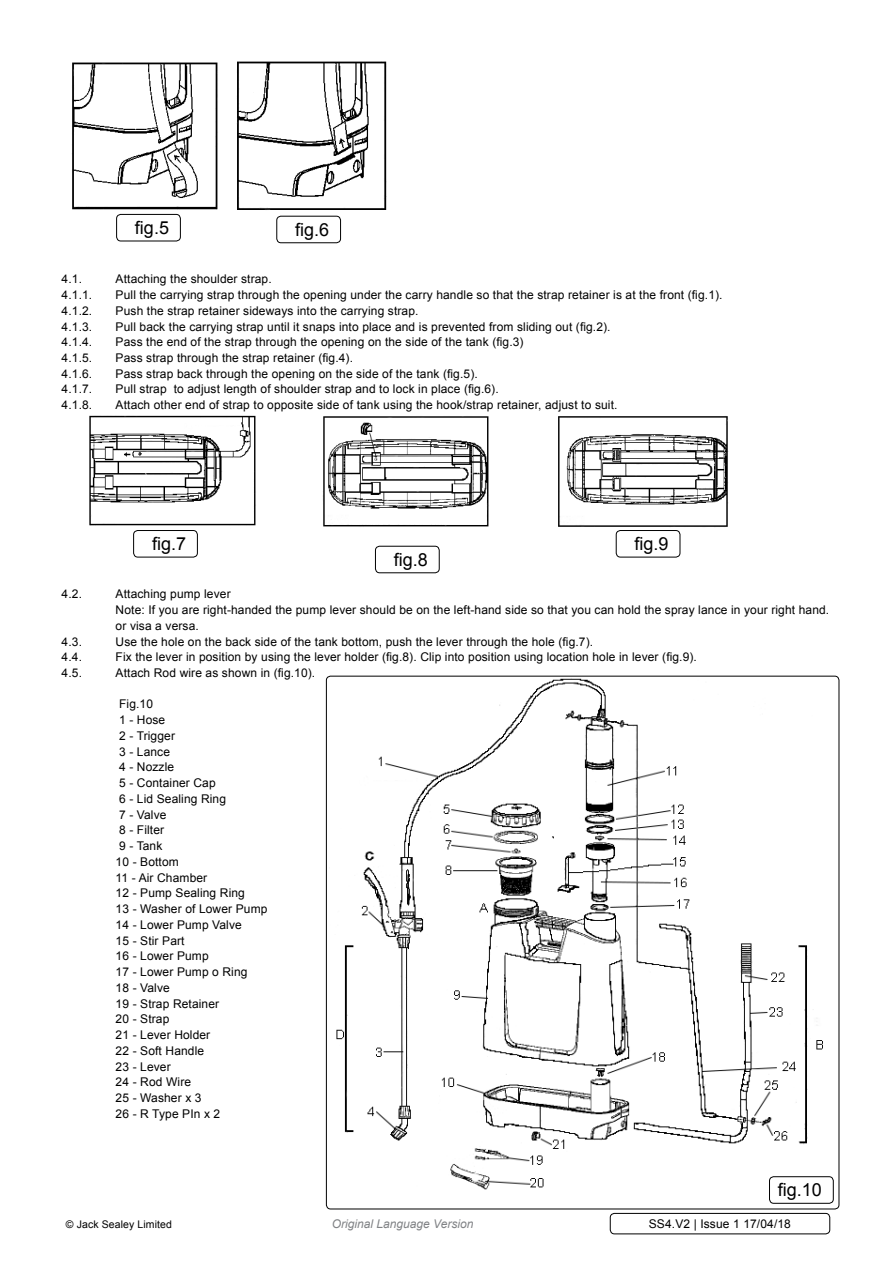
<style>
.page{position:relative;width:893px;height:1263px;background:#fff}
.page>*{position:absolute;margin:0;border:0;box-sizing:border-box;transform-origin:0 0}
.t1{font:18px "Arial";color:#000}
.t2{font:12px/15.8px "Arial";letter-spacing:.01em;color:#000}
.t3{font:italic 12px "Arial";color:#808285}
.t4{font:10.5px "Arial";letter-spacing:.01em;color:#000}
</style>
<div class="page">
<div style="left:375px;top:546px;width:65px;height:27px;border:1px solid #000;border-radius:4px"></div>
<div style="left:610px;top:1213px;width:220px;height:21px;border:1px solid #000;border-radius:4px"></div>
<img style="left:72px;top:62px;width:146px;height:152px">
<img style="left:236px;top:61px;width:151px;height:149px">
<div style="left:116px;top:214px;width:65px;height:27px;border:1px solid #000;border-radius:4px"></div>
<div style="left:276px;top:216px;width:65px;height:27px;border:1px solid #000;border-radius:4px"></div>
<img style="left:89px;top:415px;width:167px;height:111px">
<img style="left:323px;top:416px;width:166px;height:111px">
<img style="left:558px;top:416px;width:171px;height:111px">
<div style="left:133px;top:530px;width:65px;height:27px;border:1px solid #000;border-radius:4px"></div>
<div style="left:616px;top:530px;width:64px;height:27px;border:1px solid #000;border-radius:4px"></div>
<img style="left:336px;top:676px;width:502px;height:533px">
<div style="left:769px;top:1176px;width:65px;height:28px;border:1px solid #000;border-radius:4px"></div>
<h1 class="t1" style="left:135px;top:216px;width:36px">fig.5</h1>
<h1 class="t1" style="left:295px;top:218px;width:36px">fig.6</h1>
<p class="t2" style="left:62px;top:271px;width:22px">4.1.</p>
<p class="t2" style="left:116px;top:271px;width:158px">Attaching the shoulder strap.</p>
<p class="t2" style="left:62px;top:287px;width:32px">4.1.1.</p>
<p class="t2" style="left:116px;top:287px;width:608px">Pull the carrying strap through the opening under the carry handle so that the strap retainer is at the front (fig.1).</p>
<p class="t2" style="left:62px;top:303px;width:32px">4.1.2.</p>
<p class="t2" style="left:116px;top:303px;width:304px">Push the strap retainer sideways into the carrying strap.</p>
<p class="t2" style="left:62px;top:319px;width:32px">4.1.3.</p>
<p class="t2" style="left:116px;top:319px;width:496px">Pull back the carrying strap until it snaps into place and is prevented from sliding out (fig.2).</p>
<p class="t2" style="left:62px;top:334px;width:32px">4.1.4.</p>
<p class="t2" style="left:116px;top:334px;width:409px">Pass the end of the strap through the opening on the side of the tank (fig.3)</p>
<p class="t2" style="left:62px;top:350px;width:32px">4.1.5.</p>
<p class="t2" style="left:116px;top:350px;width:239px">Pass strap through the strap retainer (fig.4).</p>
<p class="t2" style="left:62px;top:366px;width:32px">4.1.6.</p>
<p class="t2" style="left:116px;top:366px;width:364px">Pass strap back through the opening on the side of the tank (fig.5).</p>
<p class="t2" style="left:62px;top:381px;width:32px">4.1.7.</p>
<p class="t2" style="left:116px;top:381px;width:385px">Pull strap to adjust length of shoulder strap and to lock in place (fig.6).</p>
<p class="t2" style="left:62px;top:397px;width:32px">4.1.8.</p>
<p class="t2" style="left:116px;top:397px;width:503px">Attach other end of strap to opposite side of tank using the hook/strap retainer, adjust to suit.</p>
<h1 class="t1" style="left:152px;top:532px;width:36px">fig.7</h1>
<h1 class="t1" style="left:635px;top:532px;width:36px">fig.9</h1>
<h1 class="t1" style="left:394px;top:548px;width:36px">fig.8</h1>
<p class="t2" style="left:62px;top:586px;width:22px">4.2.</p>
<p class="t2" style="left:116px;top:586px;width:116px">Attaching pump lever</p>
<p class="t2" style="left:62px;top:602px;width:32px">N</p>
<p class="t2" style="left:116px;top:602px;width:715px;text-indent:9px">ote: If you are right-handed the pump lever should be on the left-hand side so that you can hold the spray lance in your right hand. or visa a versa.</p>
<p class="t2" style="left:62px;top:633px;width:22px">4.3.</p>
<p class="t2" style="left:116px;top:633px;width:479px">Use the hole on the back side of the tank bottom, push the lever through the hole (fig.7).</p>
<p class="t2" style="left:62px;top:649px;width:22px">4.4.</p>
<p class="t2" style="left:116px;top:649px;width:583px">Fix the lever in position by using the lever holder (fig.8). Clip into position using location hole in lever (fig.9).</p>
<p class="t2" style="left:62px;top:665px;width:22px">4.5.</p>
<p class="t2" style="left:116px;top:665px;width:201px">Attach Rod wire as shown in (fig.10).</p>
<p class="t2" style="left:116px;top:696px;width:153px">Fig.10<br>1 - Hose<br>2 - Trigger<br>3 - Lance<br>4 - Nozzle<br>5 - Container Cap<br>6 - Lid Sealing Ring<br>7 - Valve<br>8 - Filter<br>9 - Tank<br>10 - Bottom<br>11 - Air Chamber<br>12 - Pump Sealing Ring<br>13 - Washer of Lower Pump<br>14 - Lower Pump Valve<br>15 - Stir Part<br>16 - Lower Pump<br>17 - Lower Pump o Ring<br>18 - Valve<br>19 - Strap Retainer<br>20 - Strap<br>21 - Lever Holder<br>22 - Soft Handle<br>23 - Lever<br>24 - Rod Wire<br>25 - Washer x 3<br>26 - R Type PIn x 2</p>
<h1 class="t1" style="left:778px;top:1178px;width:46px">fig.10</h1>
<p class="t4" style="left:66px;top:1217px;width:108px">© Jack Sealey Limited</p>
<p class="t3" style="left:332px;top:1216px;width:143px">Original Language Version</p>
<p class="t2" style="left:649px;top:1216px;width:144px">SS4.V2 | Issue 1 17/04/18</p>
</div>
